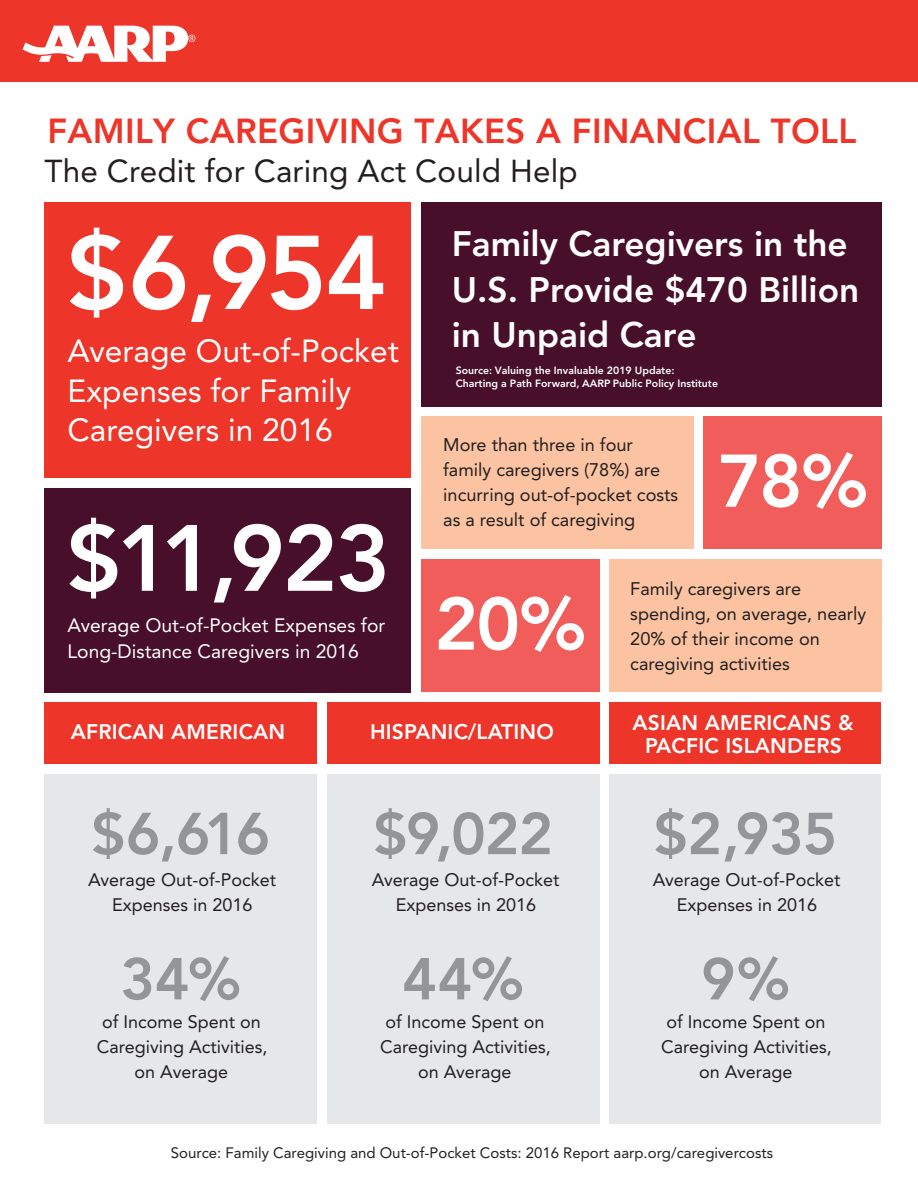
<style>
.page{position:relative;width:918px;height:1188px;background:#fff}
.page>*{position:absolute;margin:0;border:0;box-sizing:border-box;transform-origin:0 0}
.t1{font:800 103.5px "Avenir LT Std";color:#fff}
.t2{font:800 93px "Avenir LT Std";color:#fff}
.t3{font:800 73.65px "Avenir LT Std";color:#fff}
.t4{font:800 58.5px "Avenir LT Std";letter-spacing:-.015em;color:#939598}
.t5{font:800 35.1px/45.3px "Avenir LT Std";color:#fff}
.t6{font:800 34.5px "Avenir LT Std";letter-spacing:.01em;color:#ee3529}
.t7{font:31.8px/39.8px "Avenir LT Std";color:#fff}
.t8{font:31.5px "Avenir LT Std";letter-spacing:.005em;color:#231f20}
.t9{font:800 21px/22.5px "Avenir LT Std";letter-spacing:.01em;color:#fff;text-align:center}
.t10{font:19.35px/26.1px "Avenir LT Std";color:#fff}
.t11{font:18.15px/24.9px "Avenir LT Std";color:#231f20}
.t12{font:18px/24.9px "Avenir LT Std";color:#231f20;text-align:center}
.t13{font:15px "Avenir LT Std";color:#231f20}
.t14{font:800 10.5px/12.6px "Avenir LT Std";color:#fff}
</style>
<div class="page">
<div style="left:45px;top:202px;width:366px;height:276px;background:#ee3529"></div>
<div style="left:45px;top:488px;width:366px;height:204px;background:#480f2b"></div>
<div style="left:45px;top:702px;width:272px;height:62px;background:#ee3529"></div>
<div style="left:45px;top:774px;width:272px;height:350px;background:#e6e7e9"></div>
<div style="left:327px;top:702px;width:272px;height:62px;background:#ee3529"></div>
<div style="left:327px;top:774px;width:272px;height:350px;background:#e6e7e9"></div>
<div style="left:609px;top:702px;width:272px;height:62px;background:#ee3529"></div>
<div style="left:609px;top:774px;width:272px;height:350px;background:#e6e7e9"></div>
<div style="left:421px;top:202px;width:461px;height:204px;background:#480f2b"></div>
<div style="left:703px;top:417px;width:179px;height:132px;background:#f15d5a"></div>
<div style="left:421px;top:417px;width:272px;height:132px;background:#fbc3a1"></div>
<div style="left:421px;top:559px;width:178px;height:133px;background:#f15d5a"></div>
<div style="left:609px;top:559px;width:273px;height:133px;background:#fbc3a1"></div>
<div style="left:0;top:0;width:918px;height:81px;background:#ee3529"></div>
<svg style="left:23px;top:26px;width:172px;height:36px"></svg>
<h3 class="t6" style="left:47px;top:111px;width:810px">FAMILY CAREGIVING TAKES A FINANCIAL TOLL</h3>
<h3 class="t8" style="left:45px;top:153px;width:535px">The Credit for Caring Act Could Help</h3>
<h1 class="t1" style="left:66px;top:212px;width:322px">$6,954</h1>
<h3 class="t5" style="left:452px;top:222px;width:409px">Family Caregivers in the<br>U.S. Provide $470 Billion in Unpaid Care</h3>
<p class="t14" style="left:456px;top:364px;width:264px">Source: Valuing the Invaluable 2019 Update:<br>Charting a Path Forward, AARP Public Policy Institute</p>
<h3 class="t7" style="left:68px;top:331px;width:333px">Average Out-of-Pocket<br>Expenses for Family<br>Caregivers in 2016</h3>
<p class="t11" style="left:443px;top:432px;width:237px">More than three in four family caregivers (78%) are incurring out-of-pocket costs as a result of caregiving</p>
<h3 class="t3" style="left:718px;top:438px;width:152px">78%</h3>
<h2 class="t2" style="left:66px;top:503px;width:326px">$11,923</h2>
<p class="t11" style="left:630px;top:577px;width:238px">Family caregivers are spending, on average, nearly<br>20% of their income on caregiving activities</p>
<h3 class="t3" style="left:434px;top:580px;width:153px">20%</h3>
<p class="t10" style="left:68px;top:612px;width:319px">Average Out-of-Pocket Expenses for<br>Long-Distance Caregivers in 2016</p>
<p class="t9" style="left:71px;top:721px;width:216px">AFRICAN AMERICAN</p>
<p class="t9" style="left:370px;top:721px;width:185px">HISPANIC/LATINO</p>
<p class="t9" style="left:633px;top:712px;width:223px">ASIAN AMERICANS &amp;<br>PACFIC ISLANDERS</p>
<h3 class="t4" style="left:91px;top:799px;width:181px">$6,616</h3>
<p class="t12" style="left:88px;top:867px;width:189px">Average Out-of-Pocket<br>Expenses in 2016</p>
<h3 class="t4" style="left:120px;top:944px;width:122px">34%</h3>
<p class="t12" style="left:97px;top:1010px;width:172px">of Income Spent on<br>Caregiving Activities, on Average</p>
<h3 class="t4" style="left:373px;top:799px;width:181px">$9,022</h3>
<p class="t12" style="left:372px;top:867px;width:189px">Average Out-of-Pocket<br>Expenses in 2016</p>
<h3 class="t4" style="left:402px;top:944px;width:123px">44%</h3>
<p class="t12" style="left:380px;top:1010px;width:172px">of Income Spent on<br>Caregiving Activities, on Average</p>
<h3 class="t4" style="left:654px;top:799px;width:185px">$2,935</h3>
<p class="t12" style="left:653px;top:867px;width:189px">Average Out-of-Pocket<br>Expenses in 2016</p>
<h3 class="t4" style="left:701px;top:944px;width:90px">9%</h3>
<p class="t12" style="left:661px;top:1010px;width:172px">of Income Spent on<br>Caregiving Activities, on Average</p>
<p class="t13" style="left:171px;top:1145px;width:604px">Source: Family Caregiving and Out-of-Pocket Costs: 2016 Report aarp.org/caregivercosts</p>
</div>
